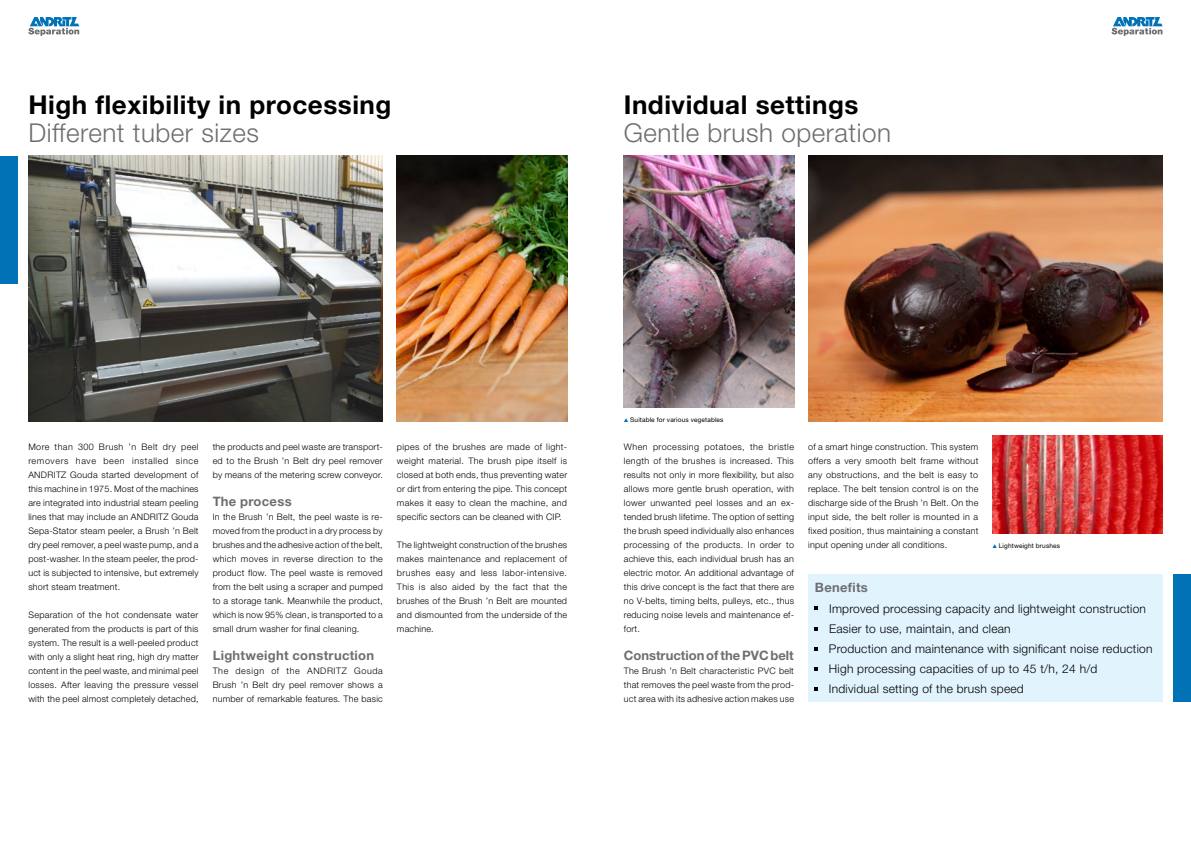
<style>
.page{position:relative;width:1191px;height:842px;background:#fff}
.page>*{position:absolute;margin:0;border:0;box-sizing:border-box;transform-origin:0 0}
.t1{font:700 26px "Helvetica Neue LT";letter-spacing:.02em;color:#000}
.t2{font:300 26px "Helvetica Neue LT";letter-spacing:.02em;color:#6d6e71}
.t3{font:700 13px "Helvetica Neue LT";letter-spacing:.025em;color:#6d6e71}
.t4{font:700 13px "Helvetica Neue LT";color:#6d6e71}
.t5{font:300 12px/20.2px "Helvetica Neue LT";letter-spacing:.02em;color:#000}
.t6{font:300 9px/14px "Helvetica Neue LT";letter-spacing:.025em;color:#000;text-align:justify}
.t7{font:6.5px "Helvetica Neue LT";letter-spacing:.02em;color:#000}
</style>
<div class="page">
<svg style="left:1111px;top:17px;width:51px;height:19px"></svg>
<svg style="left:28px;top:17px;width:51px;height:19px"></svg>
<div style="left:0;top:156px;width:17px;height:127px;background:#0072b5"></div>
<svg style="left:624px;top:418px;width:4px;height:4px"></svg>
<img style="left:28px;top:156px;width:355px;height:266px">
<img style="left:992px;top:436px;width:170px;height:98px">
<img style="left:624px;top:156px;width:170px;height:252px">
<img style="left:808px;top:156px;width:354px;height:266px">
<div style="left:1174px;top:574px;width:17px;height:128px;background:#0072b5"></div>
<div style="left:808px;top:574px;width:354px;height:128px;background:#e1f4fd"></div>
<img style="left:397px;top:156px;width:170px;height:266px">
<h1 class="t1" style="left:28px;top:88px;width:364px">High flexibility in processing</h1>
<h1 class="t2" style="left:28px;top:117px;width:232px">Different tuber sizes</h1>
<h1 class="t1" style="left:624px;top:88px;width:236px">Individual settings</h1>
<h1 class="t2" style="left:624px;top:117px;width:269px">Gentle brush operation</h1>
<p class="t6" style="left:28px;top:440px;width:172px">More than 300 Brush ’n Belt dry peel removers have been installed since ANDRITZ Gouda started development of this machine in 1975. Most of the machines are integrated into industrial steam peeling lines that may include an ANDRITZ Gouda Sepa-Stator steam peeler, a Brush ’n Belt dry peel remover, a peel waste pump, and a post-washer. In the steam peeler, the prod&shy;uct is subjected to intensive, but extremely short steam treatment.</p>
<p class="t6" style="left:28px;top:608px;width:172px">Separation of the hot condensate water generated from the products is part of this system. The result is a well-peeled product with only a slight heat ring, high dry matter content in the peel waste, and minimal peel losses. After leaving the pressure vessel with the peel almost completely detached,</p>
<p class="t6" style="left:213px;top:440px;width:172px">the products and peel waste are transport&shy;ed to the Brush ’n Belt dry peel remover by means of the metering screw conveyor.</p>
<h2 class="t3" style="left:213px;top:493px;width:80px">The process</h2>
<p class="t6" style="left:213px;top:510px;width:172px">In the Brush ’n Belt, the peel waste is re&shy;moved from the product in a dry process by brushes and the adhesive action of the belt, which moves in reverse direction to the product flow. The peel waste is removed from the belt using a scraper and pumped to a storage tank. Meanwhile the product, which is now 95% clean, is transported to a small drum washer for final cleaning.</p>
<h2 class="t3" style="left:213px;top:647px;width:163px">Lightweight construction</h2>
<p class="t6" style="left:213px;top:664px;width:172px">The design of the ANDRITZ Gouda Brush ’n Belt dry peel remover shows a number of remarkable features. The basic</p>
<p class="t6" style="left:397px;top:440px;width:172px">pipes of the brushes are made of light&shy;weight material. The brush pipe itself is closed at both ends, thus preventing water or dirt from entering the pipe. This concept makes it easy to clean the machine, and specific sectors can be cleaned with CIP.</p>
<p class="t6" style="left:397px;top:538px;width:172px">The lightweight construction of the brushes makes maintenance and replacement of brushes easy and less labor-intensive.<br>This is also aided by the fact that the brushes of the Brush ’n Belt are mounted and dismounted from the underside of the machine.</p>
<p class="t7" style="left:630px;top:416px;width:95px">Suitable for various vegetables</p>
<p class="t6" style="left:624px;top:440px;width:172px">When processing potatoes, the bristle length of the brushes is increased. This results not only in more flexibility, but also allows more gentle brush operation, with lower unwanted peel losses and an ex&shy;tended brush lifetime. The option of setting the brush speed individually also enhances processing of the products. In order to achieve this, each individual brush has an electric motor. An additional advantage of this drive concept is the fact that there are no V-belts, timing belts, pulleys, etc., thus reducing noise levels and maintenance ef&shy;fort.</p>
<h2 class="t4" style="left:624px;top:647px;width:171px">Construction of the PVC belt</h2>
<p class="t6" style="left:624px;top:664px;width:172px">The Brush ’n Belt characteristic PVC belt that removes the peel waste from the prod&shy;uct area with its adhesive action makes use</p>
<p class="t6" style="left:808px;top:440px;width:172px">of a smart hinge construction. This system offers a very smooth belt frame without any obstructions, and the belt is easy to replace. The belt tension control is on the discharge side of the Brush ’n Belt. On the input side, the belt roller is mounted in a fixed position, thus maintaining a constant input opening under all conditions.</p>
<h2 class="t3" style="left:815px;top:580px;width:54px">Benefits</h2>
<p class="t5" style="left:829px;top:598px;width:325px">Improved processing capacity and lightweight construction Easier to use, maintain, and clean<br>Production and maintenance with significant noise reduction High processing capacities of up to 45 t/h, 24 h/d<br>Individual setting of the brush speed</p>
<p class="t7" style="left:999px;top:542px;width:63px">Lightweight brushes</p>
</div>
